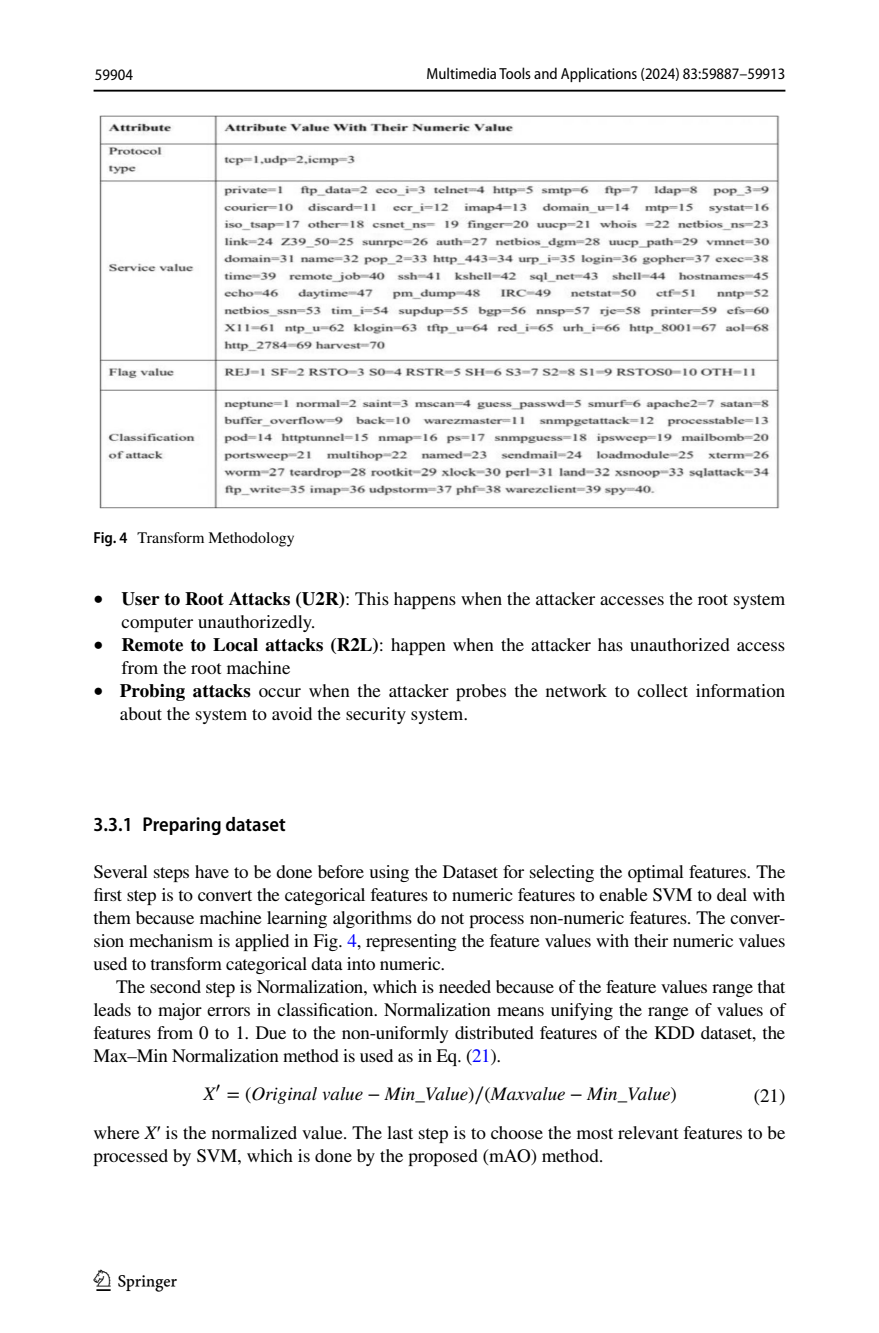
<style>
.page{position:relative;width:879px;height:1333px;background:#fff}
.page>*{position:absolute;margin:0;border:0;box-sizing:border-box;transform-origin:0 0}
.t1{font:30px "Springnew Regular 4";color:#000}
.t2{font:600 semi-condensed 20px "Myriad Pro";color:#000}
.t3{font:19px/23px "STIX";color:#000}
.t4{font:19px "STIX General Italic 42";color:#000}
.t5{font:semi-condensed 16px "Myriad Pro";color:#000}
.t6{font:16px "STIX";color:#000}
.s1{font-family:"Myriad Pro";font-weight:600;font-stretch:semi-condensed}
.s2{font-size:18.8px}
.s3{font-weight:700}
.s4{color:#00f}
.s5{font-family:"STIX Math Regular 42"}
.s6{font-family:"STIX General Regular 32"}
.s7{font-style:italic}
.s8{font-family:"Times New Roman"}
</style>
<div class="page">
<hr style="left:94px;top:90px;width:691px;height:2px;background:#000">
<img style="left:99px;top:116px;width:681px;height:392px">
<p class="t5" style="left:95px;top:66px;width:39px">59904</p>
<p class="t5" style="left:426px;top:65px;width:360px">Multimedia Tools and Applications (2024) 83:59887–59913</p>
<p class="t6" style="left:94px;top:526px;width:203px"><span class="s1">Fig. 4</span> Transform Methodology</p>
<p class="t3" style="left:122px;top:588px;width:665px;text-indent:-28px"><span class="s2">•</span> <span class="s3">User to Root Attacks (U2R)</span>: This happens when the attacker accesses the root system computer unauthorizedly.</p>
<p class="t3" style="left:122px;top:634px;width:665px;text-indent:-28px"><span class="s2">•</span> <span class="s3">Remote to Local attacks (R2L)</span>: happen when the attacker has unauthorized access from the root machine</p>
<p class="t3" style="left:120px;top:680px;width:667px;text-indent:-26px"><span class="s2">•</span> <span class="s3">Probing attacks</span> occur when the attacker probes the network to collect information about the system to avoid the security system.</p>
<p class="t2" style="left:94px;top:812px;width:194px">3.3.1 Preparing dataset</p>
<p class="t3" style="left:94px;top:861px;width:693px;text-align:justify">Several steps have to be done before using the Dataset for selecting the optimal features. The first step is to convert the categorical features to numeric features to enable SVM to deal with them because machine learning algorithms do not process non-numeric features. The conver&shy;sion mechanism is applied in Fig. <span class="s4">4</span>, representing the feature values with their numeric values used to transform categorical data into numeric.</p>
<p class="t3" style="left:94px;top:976px;width:693px;text-align:justify;text-indent:23px">The second step is Normalization, which is needed because of the feature values range that leads to major errors in classification. Normalization means unifying the range of values of features from 0 to 1. Due to the non-uniformly distributed features of the KDD dataset, the Max–Min Normalization method is used as in Eq. (<span class="s4">21</span>).</p>
<p class="t4" style="left:227px;top:1086px;width:452px"><span class="s5">= (</span>Original value <span class="s5">−</span> Min<span class="s6">_</span>Value<span class="s5">)∕(</span>Maxvalue <span class="s5">−</span> Min<span class="s6">_</span>Value<span class="s5">)</span></p>
<p class="t4" style="left:203px;top:1086px;width:13px">X</p>
<p class="t3" style="left:754px;top:1085px;width:33px">(21)</p>
<p class="t3" style="left:94px;top:1122px;width:693px">where <span class="s7">X</span><span class="s8">′</span> is the normalized value. The last step is to choose the most relevant features to be processed by SVM, which is done by the proposed (mAO) method.</p>
<h1 class="t1" style="left:96px;top:1269px;width:83px">1 3</h1>
</div>
